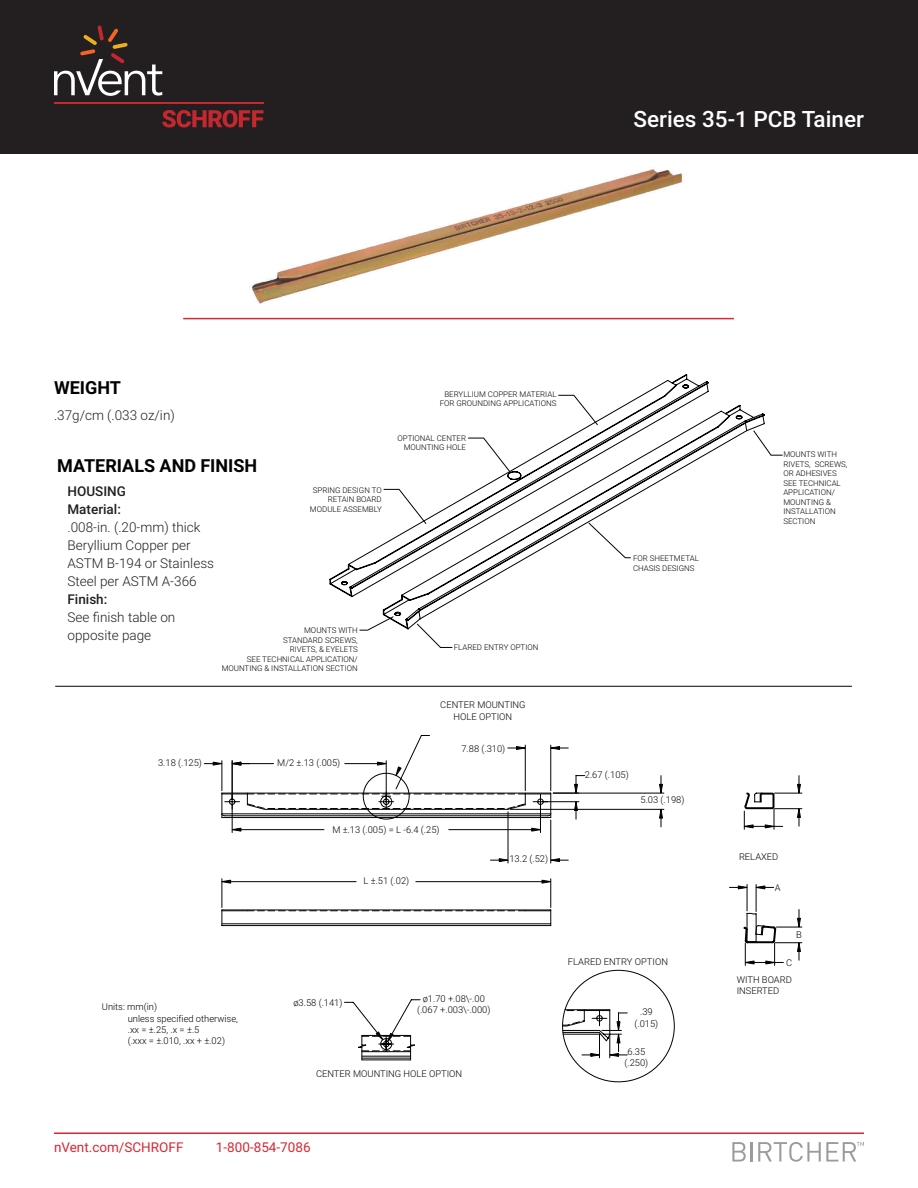
<style>
.page{position:relative;width:918px;height:1188px;background:#fff}
.page>*{position:absolute;margin:0;border:0;box-sizing:border-box;transform-origin:0 0}
.t1{font:500 22.5px "Roboto";color:#fff}
.Body_copy{font:700 18px "Roboto";color:#010203}
.BODY_COPY_HEAD{font:700 18px "Roboto";color:#010203}
.Body_copy_INDENT{font:300 13.5px/18px "Roboto";color:#231f20}
.t2{font:13.5px "Roboto";color:#d92732}
.BODY_COPY_HEAD-2{font:300 13.5px "Roboto";color:#231f20}
.t3{font:300 9.3px/11.2px "Roboto";color:#010203;text-align:center}
.t4{font:300 7.95px/9.4px "Roboto";color:#010203;text-align:right}
.s1{font-weight:500}
</style>
<div class="page">
<div style="left:0;top:0;width:918px;height:153px;background:#231f20"></div>
<hr style="left:54px;top:1132px;width:810px;height:2px;background:#d92732">
<svg style="left:162px;top:110px;width:102px;height:18px"></svg>
<hr style="left:54px;top:102px;width:210px;height:1px;background:#c4272e">
<svg style="left:54px;top:26px;width:108px;height:70px"></svg>
<svg style="left:732px;top:1142px;width:14px;height:20px"></svg>
<hr style="left:751px;top:1142px;width:2px;height:20px;background:#9a9b9c">
<svg style="left:758px;top:1142px;width:106px;height:20px"></svg>
<img style="left:251px;top:169px;width:431px;height:135px">
<hr style="left:183px;top:318px;width:551px;height:1px;background:#d92732">
<hr style="left:55px;top:686px;width:797px;height:1px;background:#010203">
<svg style="left:329px;top:374px;width:380px;height:256px"></svg>
<svg style="left:416px;top:623px;width:37px;height:25px"></svg>
<svg style="left:383px;top:489px;width:44px;height:35px"></svg>
<svg style="left:468px;top:395px;width:315px;height:77px"></svg>
<svg style="left:588px;top:522px;width:43px;height:36px"></svg>
<svg style="left:359px;top:616px;width:35px;height:15px"></svg>
<svg style="left:763px;top:909px;width:39px;height:56px"></svg>
<svg style="left:746px;top:776px;width:56px;height:53px"></svg>
<svg style="left:729px;top:793px;width:34px;height:173px"></svg>
<svg style="left:204px;top:735px;width:471px;height:347px"></svg>
<hr style="left:563px;top:1034px;width:38px;height:1px;background:#010203">
<h1 class="t1" style="left:634px;top:103px;width:232px">Series 35-1 PCB Tainer</h1>
<p class="BODY_COPY_HEAD" style="left:54px;top:375px;width:69px">WEIGHT</p>
<p class="BODY_COPY_HEAD-2" style="left:54px;top:406px;width:122px">.37g/cm (.033 oz/in)</p>
<p class="Body_copy" style="left:57px;top:453px;width:202px">MATERIALS AND FINISH</p>
<p class="Body_copy_INDENT" style="left:68px;top:482px;width:148px"><span class="s1">HOUSING<br>Material:<br></span>.008-in. (.20-mm) thick<br>Beryllium Copper per<br>ASTM B-194 or Stainless<br>Steel per ASTM A-366<br><span class="s1">Finish:<br></span>See finish table on opposite page</p>
<p class="t4" style="left:310px;top:485px;width:73px">SPRING DESIGN TO<br>RETAIN BOARD<br>MODULE ASSEMBLY</p>
<p class="t4" style="left:222px;top:626px;width:138px">MOUNTS WITH<br>STANDARD SCREWS,<br>RIVETS, &amp; EYELETS<br>SEE TECHNICAL APPLICATION/<br>MOUNTING &amp; INSTALLATION SECTION</p>
<p class="t3" style="left:158px;top:757px;width:45px">3.18 (.125)</p>
<p class="t3" style="left:277px;top:757px;width:65px">M/2 ±.13 (.005)</p>
<p class="t4" style="left:440px;top:389px;width:118px;text-align:center">BERYLLIUM COPPER MATERIAL<br>FOR GROUNDING APPLICATIONS</p>
<p class="t4" style="left:398px;top:433px;width:70px">OPTIONAL CENTER<br>MOUNTING HOLE</p>
<p class="t4" style="left:454px;top:642px;width:86px">FLARED ENTRY OPTION</p>
<p class="t3" style="left:440px;top:699px;width:87px">CENTER MOUNTING<br>HOLE OPTION</p>
<p class="t3" style="left:461px;top:742px;width:45px">7.88 (.310)</p>
<p class="t3" style="left:332px;top:824px;width:109px">M ±.13 (.005) = L -6.4 (.25)</p>
<p class="t3" style="left:364px;top:875px;width:47px">L ±.51 (.02)</p>
<p class="t3" style="left:509px;top:853px;width:40px">13.2 (.52)</p>
<p class="t4" style="left:633px;top:553px;width:67px;text-align:left">FOR SHEETMETAL<br>CHASIS DESIGNS</p>
<p class="t3" style="left:585px;top:768px;width:45px">2.67 (.105)</p>
<p class="t3" style="left:640px;top:794px;width:45px">5.03 (.198)</p>
<p class="t3" style="left:128px;top:1001px;width:112px;text-align:left;text-indent:-26px">Units: mm(in)<br>unless specified otherwise, .xx = ±.25, .x = ±.5<br>(.xxx = ±.010, .xx + ±.02)</p>
<p class="t3" style="left:417px;top:993px;width:75px">ø1.70 +.08\-.00 (.067 +.003\-.000)</p>
<p class="t3" style="left:293px;top:996px;width:51px">ø3.58 (.141)</p>
<p class="t3" style="left:316px;top:1068px;width:148px">CENTER MOUNTING HOLE OPTION</p>
<p class="t2" style="left:54px;top:1138px;width:131px">nVent.com/SCHROFF</p>
<p class="t2" style="left:216px;top:1138px;width:96px">1-800-854-7086</p>
<p class="t3" style="left:568px;top:956px;width:102px">FLARED ENTRY OPTION</p>
<p class="t3" style="left:634px;top:1006px;width:25px">.39 (.015)</p>
<p class="t3" style="left:624px;top:1046px;width:25px">6.35 (.250)</p>
<p class="t4" style="left:783px;top:449px;width:66px;text-align:left">MOUNTS WITH<br>RIVETS, SCREWS,<br>OR ADHESIVES<br>SEE TECHNICAL<br>APPLICATION/<br>MOUNTING &amp;<br>INSTALLATION<br>SECTION</p>
<p class="t3" style="left:739px;top:851px;width:41px">RELAXED</p>
<p class="t3" style="left:775px;top:882px;width:7px">A</p>
<p class="t3" style="left:796px;top:928px;width:7px">B</p>
<p class="t3" style="left:786px;top:956px;width:8px">C</p>
<p class="t3" style="left:737px;top:974px;width:57px;text-align:left">WITH BOARD<br>INSERTED</p>
</div>
